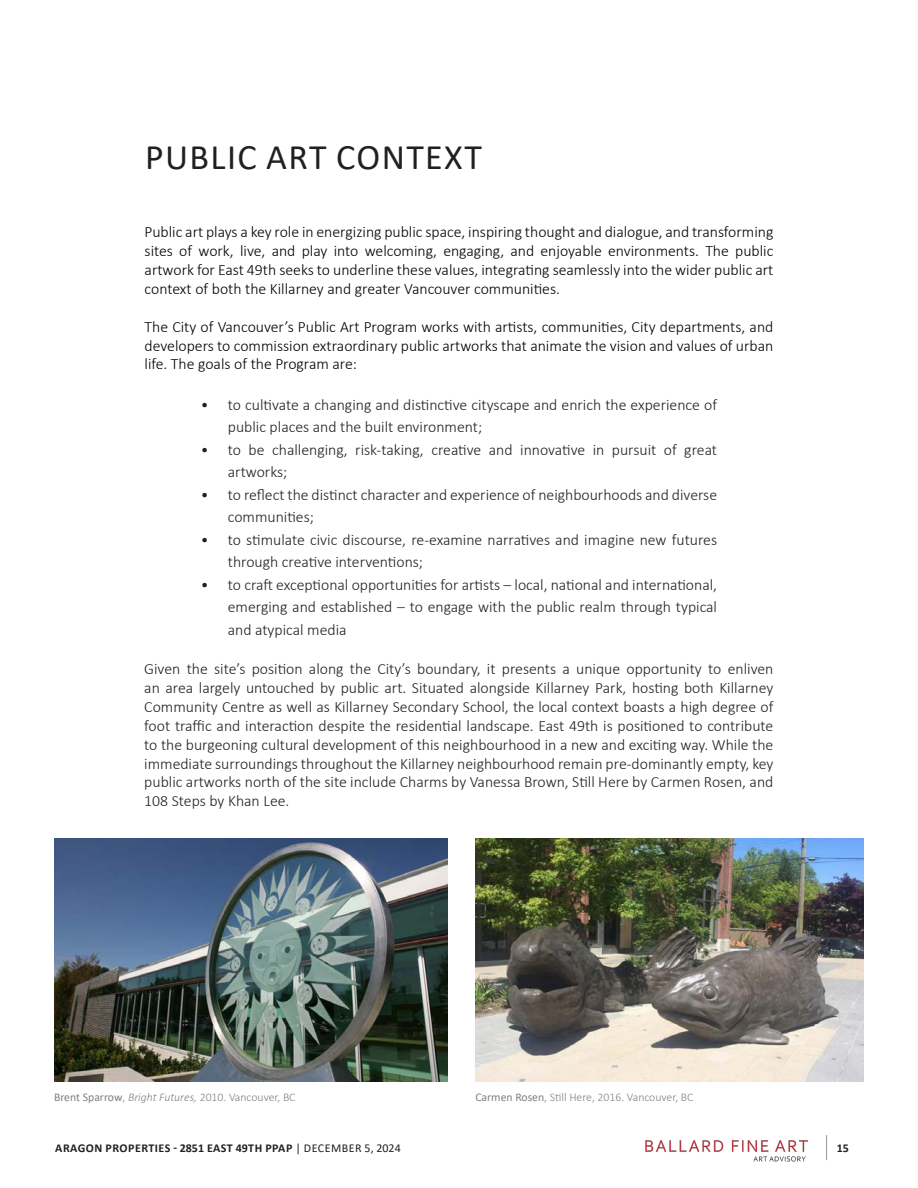
<style>
.page{position:relative;width:918px;height:1188px;background:#fff}
.page>*{position:absolute;margin:0;border:0;box-sizing:border-box;transform-origin:0 0}
.Section_Heading{font:36px "Calibri";letter-spacing:.04em;color:#231f20}
.t1{font:300 15.75px/18.9px "Calibri";color:#231f20}
.t2{font:300 15.75px/18.9px "Calibri";color:#000;text-align:justify}
.t3{font:700 12px "Calibri";letter-spacing:.04em;color:#231f20}
.Image_Caption{font:300 11.7px "Calibri";color:#808080}
.s1{font-weight:400}
.s2{font-style:italic}
</style>
<div class="page">
<img style="left:645px;top:1140px;width:163px;height:22px">
<svg style="left:826px;top:1135px;width:1px;height:25px"></svg>
<img style="left:54px;top:839px;width:394px;height:243px">
<img style="left:475px;top:839px;width:389px;height:243px">
<p class="Section_Heading" style="left:145px;top:132px;width:338px">PUBLIC ART CONTEXT</p>
<p class="t2" style="left:145px;top:222px;width:630px">Public art plays a key role in energizing public space, inspiring thought and dialogue, and transforming sites of work, live, and play into welcoming, engaging, and enjoyable environments. The public artwork for East 49th seeks to underline these values, integrating seamlessly into the wider public art context of both the Killarney and greater Vancouver communities.</p>
<p class="t2" style="left:145px;top:317px;width:630px">The City of Vancouver’s Public Art Program works with artists, communities, City departments, and developers to commission extraordinary public artworks that animate the vision and values of urban life. The goals of the Program are:</p>
<p class="t1" style="left:228px;top:393px;width:491px;line-height:22.5px;text-indent:-27px">• to cultivate a changing and distinctive cityscape and enrich the experience of public places and the built environment;</p>
<p class="t1" style="left:228px;top:438px;width:491px;line-height:22.5px;text-indent:-27px">• to be challenging, risk-taking, creative and innovative in pursuit of great artworks;</p>
<p class="t1" style="left:228px;top:483px;width:491px;line-height:22.5px;text-indent:-27px">• to reflect the distinct character and experience of neighbourhoods and diverse communities;</p>
<p class="t1" style="left:228px;top:528px;width:491px;line-height:22.5px;text-indent:-27px">• to stimulate civic discourse, re-examine narratives and imagine new futures through creative interventions;</p>
<p class="t1" style="left:228px;top:573px;width:491px;line-height:22.5px;text-align:justify;text-indent:-27px">• to craft exceptional opportunities for artists – local, national and international, emerging and established – to engage with the public realm through typical and atypical media</p>
<p class="t1" style="left:144px;top:659px;width:631px;text-align:justify">Given the site’s position along the City’s boundary, it presents a unique opportunity to enliven an area largely untouched by public art. Situated alongside Killarney Park, hosting both Killarney Community Centre as well as Killarney Secondary School, the local context boasts a high degree of foot traffic and interaction despite the residential landscape. East 49th is positioned to contribute to the burgeoning cultural development of this neighbourhood in a new and exciting way. While the immediate surroundings throughout the Killarney neighbourhood remain pre-dominantly empty, key public artworks north of the site include Charms by Vanessa Brown, Still Here by Carmen Rosen, and 108 Steps by Khan Lee.</p>
<p class="Image_Caption" style="left:54px;top:1090px;width:243px"><span class="s1">Brent Sparrow</span>, <span class="s2">Bright Futures,</span> 2010. Vancouver, BC</p>
<p class="Image_Caption" style="left:475px;top:1090px;width:220px"><span class="s1">Carmen Rosen</span>, Still Here, 2016. Vancouver, BC</p>
<p class="t3" style="left:55px;top:1140px;width:347px">ARAGON PROPERTIES - 2851 EAST 49TH PPAP <span class="s1">| DECEMBER 5, 2024</span></p>
<p class="t3" style="left:837px;top:1140px;width:14px">15</p>
</div>
